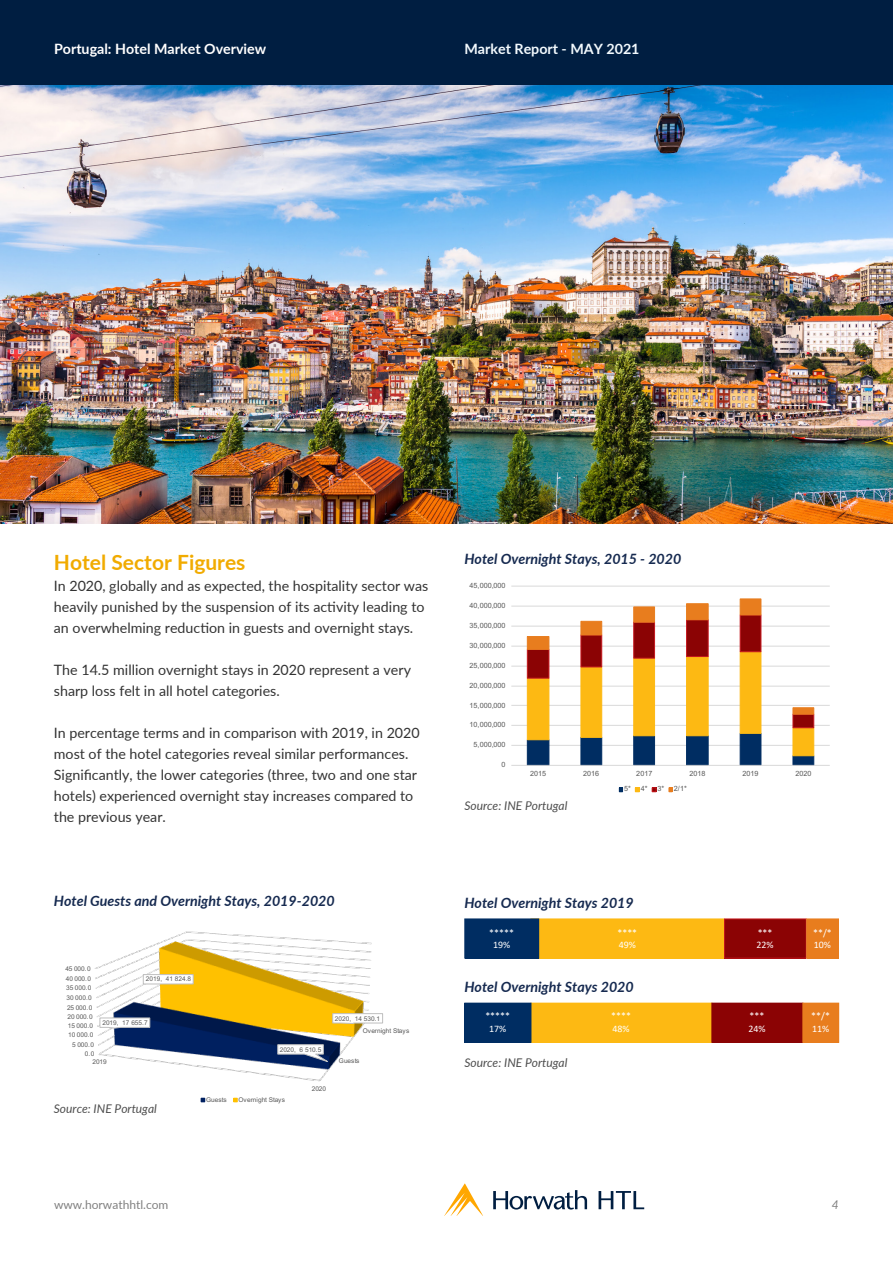
<style>
.page{position:relative;width:893px;height:1263px;background:#fff}
.page>*{position:absolute;margin:0;border:0;box-sizing:border-box;transform-origin:0 0}
.t1{font:700 21px "Lato";color:#f1ab00}
.t2{font:14.25px/21px "Lato";color:#333}
.t3{font:italic 700 14.25px "Lato";color:#162a50}
.t4{font:700 14.25px "Lato";color:#fff}
.t5{font:700 14.25px "Lato";color:#f3fafe}
.t6{font:italic 12px "Lato";color:#4d4d4d}
.t7{font:12px "Lato";color:#808080}
.t8{font:italic 12px "Lato";color:#808080}
.t9{font:9.9px/12.1px "Calibri";color:#fff}
.t10{font:7.2px "Arial";color:#595959}
.t11{font:6.45px "Arial";color:#595959}
</style>
<div class="page">
<div style="left:0;top:0;width:893px;height:85px;background:#001e41"></div>
<svg style="left:445px;top:1183px;width:38px;height:32px"></svg>
<svg style="left:493px;top:1190px;width:94px;height:19px"></svg>
<svg style="left:599px;top:1191px;width:45px;height:18px"></svg>
<div style="left:531px;top:919px;width:193px;height:39px;background:#fdb913"></div>
<div style="left:724px;top:919px;width:82px;height:39px;background:#8b0304"></div>
<div style="left:724px;top:919px;width:82px;height:39px;border:1px solid #c4161c"></div>
<div style="left:465px;top:919px;width:74px;height:39px;background:#002d62"></div>
<div style="left:807px;top:919px;width:32px;height:39px;background:#e87d1e"></div>
<div style="left:806px;top:919px;width:33px;height:39px;border:1px solid #e87d1e"></div>
<div style="left:531px;top:1003px;width:181px;height:39px;background:#fdb913"></div>
<div style="left:712px;top:1003px;width:91px;height:39px;background:#8b0304"></div>
<div style="left:465px;top:1003px;width:66px;height:39px;background:#002d62"></div>
<div style="left:803px;top:1003px;width:36px;height:39px;background:#e87d1e"></div>
<hr style="left:511px;top:745px;width:319px;height:1px;background:#d9d9d9">
<hr style="left:511px;top:725px;width:319px;height:1px;background:#d9d9d9">
<hr style="left:511px;top:705px;width:319px;height:1px;background:#d9d9d9">
<hr style="left:511px;top:686px;width:319px;height:1px;background:#d9d9d9">
<hr style="left:511px;top:666px;width:319px;height:1px;background:#d9d9d9">
<hr style="left:511px;top:646px;width:319px;height:1px;background:#d9d9d9">
<hr style="left:511px;top:626px;width:319px;height:1px;background:#d9d9d9">
<hr style="left:511px;top:606px;width:319px;height:1px;background:#d9d9d9">
<hr style="left:511px;top:586px;width:319px;height:1px;background:#d9d9d9">
<svg style="left:526px;top:598px;width:289px;height:167px"></svg>
<hr style="left:511px;top:765px;width:319px;height:1px;background:#d9d9d9">
<svg style="left:619px;top:787px;width:4px;height:5px"></svg>
<svg style="left:635px;top:787px;width:5px;height:5px"></svg>
<svg style="left:652px;top:787px;width:4px;height:5px"></svg>
<svg style="left:668px;top:787px;width:4px;height:5px"></svg>
<img style="left:94px;top:931px;width:278px;height:172px">
<svg style="left:99px;top:1017px;width:52px;height:12px"></svg>
<svg style="left:277px;top:1044px;width:56px;height:20px"></svg>
<svg style="left:143px;top:974px;width:51px;height:11px"></svg>
<svg style="left:332px;top:1013px;width:51px;height:11px"></svg>
<svg style="left:201px;top:1098px;width:4px;height:4px"></svg>
<svg style="left:233px;top:1098px;width:5px;height:4px"></svg>
<img style="left:0;top:85px;width:893px;height:438px">
<p class="t4" style="left:54px;top:38px;width:214px">Portugal: Hotel Market Overview</p>
<p class="t5" style="left:464px;top:38px;width:177px">Market Report - MAY 2021</p>
<p class="t1" style="left:54px;top:547px;width:193px">Hotel Sector Figures</p>
<p class="t2" style="left:54px;top:574px;width:376px">In 2020, globally and as expected, the hospitality sector was heavily punished by the suspension of its activity leading to an overwhelming reduction in guests and overnight stays.</p>
<p class="t2" style="left:54px;top:658px;width:359px">The 14.5 million overnight stays in 2020 represent a very sharp loss felt in all hotel categories.</p>
<p class="t2" style="left:54px;top:721px;width:367px">In percentage terms and in comparison with 2019, in 2020 most of the hotel categories reveal similar performances.<br>Significantly, the lower categories (three, two and one star hotels) experienced overnight stay increases compared to the previous year.</p>
<p class="t3" style="left:54px;top:890px;width:282px">Hotel Guests and Overnight Stays, 2019-2020</p>
<p class="t11" style="left:65px;top:965px;width:27px">45 000.0</p>
<p class="t11" style="left:66px;top:974px;width:27px">40 000.0</p>
<p class="t11" style="left:66px;top:983px;width:27px">35 000.0</p>
<p class="t11" style="left:67px;top:993px;width:27px">30 000.0</p>
<p class="t11" style="left:67px;top:1003px;width:27px">25 000.0</p>
<p class="t11" style="left:67px;top:1012px;width:27px">20 000.0</p>
<p class="t11" style="left:68px;top:1021px;width:27px">15 000.0</p>
<p class="t11" style="left:68px;top:1030px;width:27px">10 000.0</p>
<p class="t11" style="left:72px;top:1040px;width:23px">5 000.0</p>
<p class="t11" style="left:85px;top:1049px;width:11px">0.0</p>
<p class="t11" style="left:146px;top:975px;width:47px">2019, 41 824.8</p>
<p class="t11" style="left:102px;top:1018px;width:47px">2019, 17 655.7</p>
<p class="t11" style="left:92px;top:1057px;width:16px">2019</p>
<p class="t6" style="left:54px;top:1100px;width:105px">Source: INE Portugal</p>
<p class="t11" style="left:280px;top:1045px;width:43px">2020, 6 510.5</p>
<p class="t11" style="left:206px;top:1095px;width:22px">Guests</p>
<p class="t11" style="left:238px;top:1095px;width:48px">Overnight Stays</p>
<p class="t11" style="left:312px;top:1084px;width:16px">2020</p>
<p class="t11" style="left:335px;top:1014px;width:47px">2020, 14 530.1</p>
<p class="t11" style="left:363px;top:1026px;width:48px">Overnight Stays</p>
<p class="t11" style="left:339px;top:1056px;width:22px">Guests</p>
<p class="t3" style="left:464px;top:549px;width:218px">Hotel Overnight Stays, 2015 - 2020</p>
<p class="t10" style="left:469px;top:581px;width:38px">45,000,000</p>
<p class="t10" style="left:469px;top:601px;width:38px">40,000,000</p>
<p class="t10" style="left:469px;top:621px;width:38px">35,000,000</p>
<p class="t10" style="left:469px;top:641px;width:38px">30,000,000</p>
<p class="t10" style="left:469px;top:661px;width:38px">25,000,000</p>
<p class="t10" style="left:469px;top:681px;width:38px">20,000,000</p>
<p class="t10" style="left:469px;top:701px;width:38px">15,000,000</p>
<p class="t10" style="left:469px;top:720px;width:38px">10,000,000</p>
<p class="t10" style="left:473px;top:740px;width:34px">5,000,000</p>
<p class="t10" style="left:501px;top:760px;width:6px">0</p>
<p class="t10" style="left:530px;top:769px;width:18px">2015</p>
<p class="t10" style="left:583px;top:769px;width:18px">2016</p>
<p class="t10" style="left:636px;top:769px;width:18px">2017</p>
<p class="t10" style="left:689px;top:769px;width:18px">2018</p>
<p class="t10" style="left:742px;top:769px;width:18px">2019</p>
<p class="t10" style="left:795px;top:769px;width:18px">2020</p>
<p class="t10" style="left:624px;top:784px;width:8px">5*</p>
<p class="t10" style="left:641px;top:784px;width:8px">4*</p>
<p class="t10" style="left:657px;top:784px;width:8px">3*</p>
<p class="t10" style="left:674px;top:784px;width:15px">2/1*</p>
<p class="t6" style="left:464px;top:797px;width:105px">Source: INE Portugal</p>
<p class="t3" style="left:464px;top:892px;width:171px">Hotel Overnight Stays 2019</p>
<p class="t9" style="left:489px;top:926px;width:26px;text-align:center">*****<br>19%</p>
<p class="t9" style="left:813px;top:926px;width:20px">**/*<br>10%</p>
<p class="t9" style="left:617px;top:926px;width:21px">****<br>49%</p>
<p class="t9" style="left:756px;top:926px;width:19px">***<br>22%</p>
<p class="t3" style="left:464px;top:976px;width:171px">Hotel Overnight Stays 2020</p>
<p class="t9" style="left:485px;top:1010px;width:26px;text-align:center">*****<br>17%</p>
<p class="t9" style="left:811px;top:1010px;width:20px">**/*<br>11%</p>
<p class="t9" style="left:611px;top:1010px;width:21px">****<br>48%</p>
<p class="t9" style="left:748px;top:1010px;width:19px">***<br>24%</p>
<p class="t6" style="left:464px;top:1054px;width:105px">Source: INE Portugal</p>
<p class="t7" style="left:54px;top:1196px;width:116px">www.horwathhtl.com</p>
<p class="t8" style="left:832px;top:1196px;width:8px">4</p>
</div>
